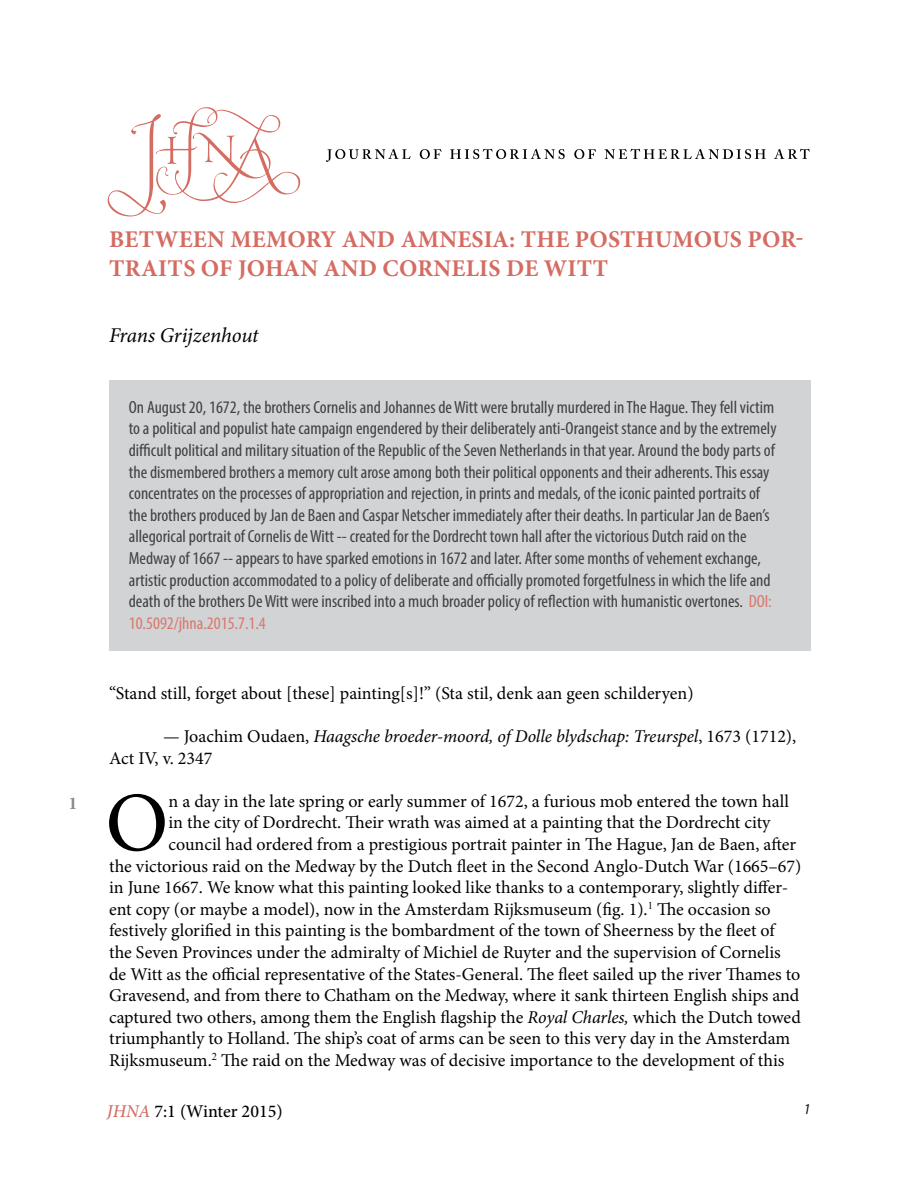
<style>
.page{position:relative;width:918px;height:1188px;background:#fff}
.page>*{position:absolute;margin:0;border:0;box-sizing:border-box;transform-origin:0 0}
.t1{font:84.45px "Minion Pro";color:#000}
.t2{font:700 24px/28.8px "Minion Pro";letter-spacing:.01em;color:#d46c62}
.t3{font:italic 21px "Minion Pro";letter-spacing:-.01em;color:#000}
.t4{font:18px "Minion Pro";color:#000}
.t5{font:italic 18px/21.6px "Minion Pro";letter-spacing:-.005em;color:#000}
.t6{font:500 18px "Minion Pro";color:#000}
.t7{font:700 18px "Minion Pro";color:#888a8c}
.t8{font:condensed 17.7px/21.6px "Myriad Pro";color:#414042}
.t9{font:italic condensed 15px "Myriad Pro";color:#000}
.s1{color:#d7796d}
.s2{font-style:normal}
.s3{font-style:italic}
.s4{font-style:italic;color:#d46c62}
</style>
<div class="page">
<div style="left:109px;top:380px;width:702px;height:271px;background:#d1d3d4"></div>
<svg style="left:108px;top:107px;width:192px;height:109px"></svg>
<svg style="left:326px;top:149px;width:85px;height:13px"></svg>
<svg style="left:420px;top:149px;width:22px;height:10px"></svg>
<svg style="left:450px;top:149px;width:115px;height:10px"></svg>
<svg style="left:574px;top:149px;width:22px;height:10px"></svg>
<svg style="left:605px;top:149px;width:161px;height:10px"></svg>
<svg style="left:774px;top:149px;width:36px;height:10px"></svg>
<p class="t7" style="left:68px;top:791px;width:10px">1</p>
<h2 class="t2" style="left:109px;top:224px;width:696px">BETWEEN MEMORY AND AMNESIA: THE POSTHUMOUS POR-<br>TRAITS OF JOHAN AND CORNELIS DE WITT</h2>
<p class="t3" style="left:109px;top:321px;width:151px">Frans Grijzenhout</p>
<p class="t8" style="left:129px;top:396px;width:649px">On August 20, 1672, the brothers Cornelis and Johannes de Witt were brutally murdered in The Hague. They fell victim to a political and populist hate campaign engendered by their deliberately anti-Orangeist stance and by the extremely difficult political and military situation of the Republic of the Seven Netherlands in that year. Around the body parts of the dismembered brothers a memory cult arose among both their political opponents and their adherents. This essay concentrates on the processes of appropriation and rejection, in prints and medals, of the iconic painted portraits of the brothers produced by Jan de Baen and Caspar Netscher immediately after their deaths. In particular Jan de Baen’s allegorical portrait of Cornelis de Witt -- created for the Dordrecht town hall after the victorious Dutch raid on the Medway of 1667 -- appears to have sparked emotions in 1672 and later. After some months of vehement exchange, artistic production accommodated to a policy of deliberate and officially promoted forgetfulness in which the life and death of the brothers De Witt were inscribed into a much broader policy of reflection with humanistic overtones. <span class="s1">DOI:<br>10.5092/jhna.2015.7.1.4</span></p>
<p class="t4" style="left:109px;top:681px;width:586px">“Stand still, forget about [these] painting[s]!” (Sta stil, denk aan geen schilderyen)</p>
<p class="t5" style="left:109px;top:726px;width:689px"><span class="s2">-— Joachim Oudaen,</span> Haagsche broeder-moord, of Dolle blydschap: Treurspel<span class="s2">, 1673 (1712),<br>Act IV, v. 2347</span></p>
<h1 class="t1" style="left:105px;top:767px;width:65px">O</h1>
<p class="t4" style="left:168px;top:789px;width:622px">n a day in the late spring or early summer of 1672, a furious mob entered the town hall</p>
<p class="t4" style="left:168px;top:811px;width:604px">in the city of Dordrecht. Their wrath was aimed at a painting that the Dordrecht city</p>
<p class="t4" style="left:168px;top:832px;width:629px">council had ordered from a prestigious portrait painter in The Hague, Jan de Baen, after</p>
<p class="t4" style="left:109px;top:854px;width:694px">the victorious raid on the Medway by the Dutch fleet in the Second Anglo-Dutch War (1665–67)</p>
<p class="t4" style="left:109px;top:875px;width:681px">in June 1667. We know what this painting looked like thanks to a contemporary, slightly differ-</p>
<p class="t4" style="left:109px;top:897px;width:663px">ent copy (or maybe a model), now in the Amsterdam Rijksmuseum (fig. 1).<sup>1</sup> The occasion so</p>
<p class="t4" style="left:109px;top:919px;width:667px">festively glorified in this painting is the bombardment of the town of Sheerness by the fleet of</p>
<p class="t4" style="left:109px;top:940px;width:673px">the Seven Provinces under the admiralty of Michiel de Ruyter and the supervision of Cornelis</p>
<p class="t4" style="left:109px;top:962px;width:693px">de Witt as the official representative of the States-General. The fleet sailed up the river Thames to</p>
<p class="t4" style="left:109px;top:983px;width:692px">Gravesend, and from there to Chatham on the Medway, where it sank thirteen English ships and</p>
<p class="t4" style="left:109px;top:1005px;width:693px">captured two others, among them the English flagship the <span class="s3">Royal Charles,</span> which the Dutch towed</p>
<p class="t4" style="left:109px;top:1027px;width:683px">triumphantly to Holland. The ship’s coat of arms can be seen to this very day in the Amsterdam</p>
<p class="t4" style="left:109px;top:1048px;width:677px">Rijksmuseum.<sup>2</sup> The raid on the Medway was of decisive importance to the development of this</p>
<p class="t6" style="left:107px;top:1099px;width:177px"><span class="s4">JHNA</span> 7:1 (Winter 2015)</p>
<p class="t9" style="left:804px;top:1100px;width:7px">1</p>
</div>
